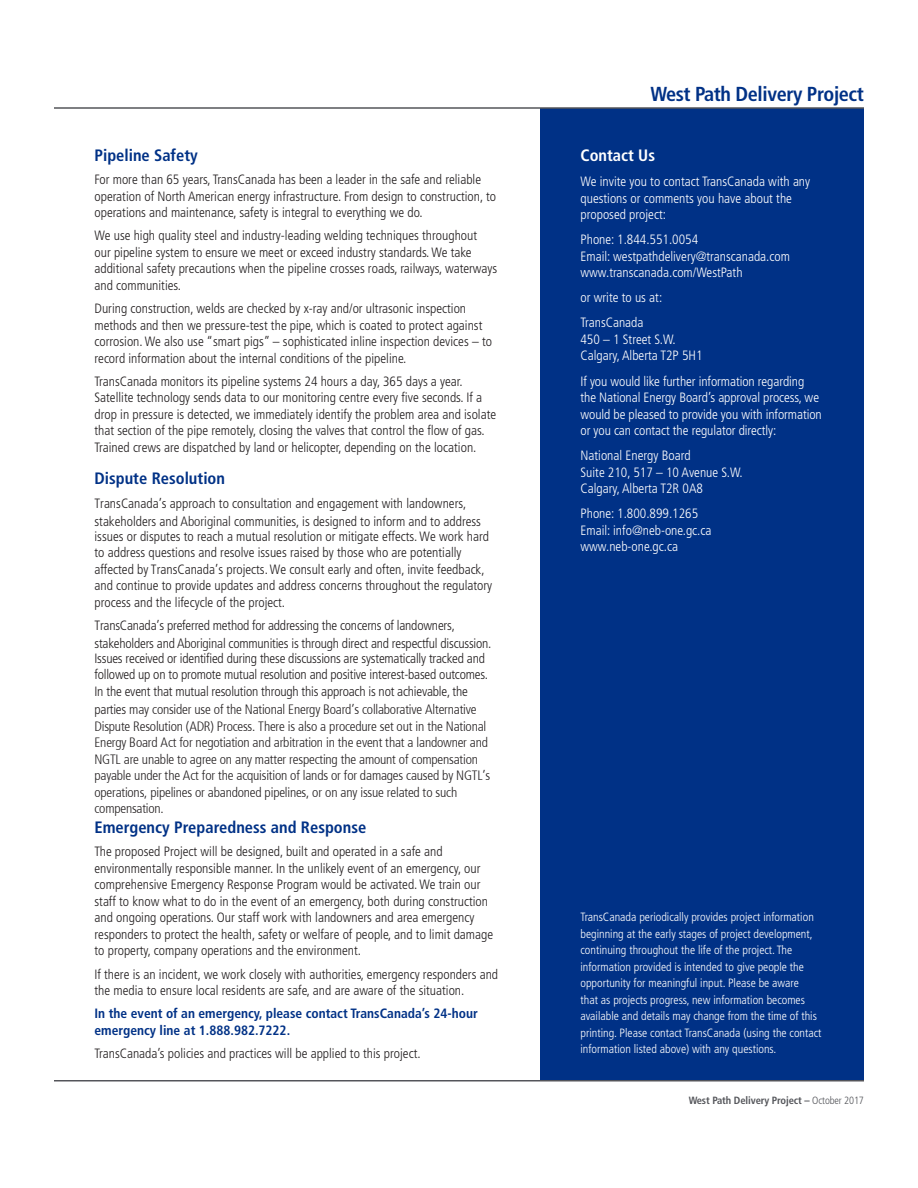
<style>
.page{position:relative;width:918px;height:1188px;background:#fff}
.page>*{position:absolute;margin:0;border:0;box-sizing:border-box;transform-origin:0 0}
.t1{font:700 condensed 20.25px "Frutiger";letter-spacing:-.02em;color:#003186}
.t2{font:700 condensed 16.5px "Frutiger";color:#003186}
.t3{font:700 condensed 16.5px "Frutiger";color:#fff}
.t4{font:300 condensed 13.5px/16.5px "Frutiger";color:#231f20}
.t5{font:300 condensed 13.5px/16.5px "Frutiger";color:#fff}
.t6{font:300 13.5px/16.5px "Frutiger TC Condensed";letter-spacing:-.015em;color:#231f20}
.t7{font:700 condensed 13.5px/16.5px "Frutiger";color:#003186}
.t8{font:300 condensed 12px/16.5px "Frutiger";color:#fff}
.t9{font:700 condensed 10.5px "Frutiger";letter-spacing:-.01em;color:#54555a}
.s1{font-family:"Frutiger TC Condensed";font-stretch:normal}
.s2{font-family:"Frutiger";font-stretch:condensed}
.s3{font-weight:300}
</style>
<div class="page">
<div style="left:540px;top:108px;width:324px;height:972px;background:#003186"></div>
<hr style="left:54px;top:107px;width:810px;height:2px;background:#54555a">
<hr style="left:54px;top:1080px;width:810px;height:2px;background:#54555a">
<p class="t2" style="left:94px;top:145px;width:105px">Pipeline Safety</p>
<p class="t4" style="left:94px;top:171px;width:403px">For more than 65 years, TransCanada has been a leader in the safe and reliable operation of North American energy infrastructure. From design to construction, to operations and maintenance, safety is integral to everything we do.</p>
<p class="t4" style="left:94px;top:228px;width:404px">We use high quality steel and industry-leading welding techniques throughout<br>our pipeline system to ensure we meet or exceed industry standards. We take additional safety precautions when the pipeline crosses roads, railways, waterways and communities.</p>
<p class="t4" style="left:94px;top:300px;width:399px">During construction, welds are checked by x-ray and/or ultrasonic inspection methods and then we pressure-test the pipe, which is coated to protect against corrosion. We also use “smart pigs” – sophisticated inline inspection devices – to record information about the internal conditions of the pipeline.</p>
<p class="t4" style="left:94px;top:373px;width:403px">TransCanada monitors its pipeline systems 24 hours a day, 365 days a year.<br>Satellite technology sends data to our monitoring centre every five seconds. If a drop in pressure is detected, we immediately identify the problem area and isolate that section of the pipe remotely, closing the valves that control the flow of gas.<br>Trained crews are dispatched by land or helicopter, depending on the location.</p>
<p class="t2" style="left:94px;top:469px;width:132px">Dispute Resolution</p>
<p class="t4" style="left:94px;top:494px;width:388px;line-height:18.5px">TransCanada’s approach to consultation and engagement with landowners, stakeholders and <span class="s1">Aboriginal</span> communities, is designed to inform and to address</p>
<p class="t4" style="left:95px;top:528px;width:399px">issues or disputes to reach a mutual resolution or mitigate effects. We work hard to address questions and resolve issues raised by those who are potentially affected by TransCanada’s projects. We consult early and often, invite feedback, and continue to provide updates and address concerns throughout the regulatory process and the lifecycle of the project.</p>
<p class="t4" style="left:94px;top:616px;width:399px;line-height:18.5px">TransCanada’s preferred method for addressing the concerns of landowners, stakeholders and <span class="s1">Aboriginal</span> communities is through direct and respectful discussion.</p>
<p class="t4" style="left:94px;top:650px;width:395px">Issues received or identified during these discussions are systematically tracked and followed up on to promote mutual resolution and positive interest-based outcomes.<br>In the event that mutual resolution through this approach is not achievable, the</p>
<p class="t6" style="left:94px;top:701px;width:397px"><span class="s2">parties</span> may consider use of the National Energy Board’s collaborative Alternative Dispute Resolution (ADR) Process. There is also a procedure set out in the National Energy Board Act for negotiation and arbitration in the event that a landowner and NGTL are unable to agree on any matter respecting the amount of compensation payable under the Act for the acquisition of lands or for damages caused by NGTL’s operations, pipelines or abandoned pipelines, or on any issue related to such compensation.</p>
<p class="t2" style="left:94px;top:818px;width:273px">Emergency Preparedness and Response</p>
<p class="t4" style="left:94px;top:844px;width:400px">The proposed Project will be designed, built and operated in a safe and environmentally responsible manner. In the unlikely event of an emergency, our comprehensive Emergency Response Program would be activated. We train our staff to know what to do in the event of an emergency, both during construction and ongoing operations. Our staff work with landowners and area emergency responders to protect the health, safety or welfare of people, and to limit damage to property, company operations and the environment.</p>
<p class="t4" style="left:94px;top:966px;width:405px">If there is an incident, we work closely with authorities, emergency responders and the media to ensure local residents are safe, and are aware of the situation.</p>
<p class="t7" style="left:94px;top:1006px;width:385px">In the event of an emergency, please contact TransCanada’s 24-hour emergency line at 1.888.982.7222.</p>
<p class="t4" style="left:94px;top:1045px;width:328px">TransCanada’s policies and practices will be applied to this project.</p>
<h1 class="t1" style="left:650px;top:82px;width:215px">West Path Delivery Project</h1>
<p class="t3" style="left:580px;top:145px;width:76px">Contact Us</p>
<p class="t5" style="left:580px;top:173px;width:231px">We invite you to contact TransCanada with any questions or comments you have about the proposed project:</p>
<p class="t5" style="left:580px;top:231px;width:211px">Phone: 1.844.551.0054<br>Email: westpathdelivery@transcanada.com www.transcanada.com/WestPath</p>
<p class="t5" style="left:580px;top:285px;width:83px;line-height:25.2px">or write to us at:<br>TransCanada</p>
<p class="t5" style="left:580px;top:331px;width:124px">450 – 1 Street S.W.<br>Calgary, Alberta T2P 5H1</p>
<p class="t5" style="left:580px;top:373px;width:243px">If you would like further information regarding the National Energy Board’s approval process, we would be pleased to provide you with information or you can contact the regulator directly:</p>
<p class="t5" style="left:580px;top:447px;width:164px">National Energy Board<br>Suite 210, 517 – 10 Avenue S.W.<br>Calgary, Alberta T2R 0A8</p>
<p class="t5" style="left:580px;top:506px;width:133px">Phone: 1.800.899.1265<br>Email: info@neb-one.gc.ca www.neb-one.gc.ca</p>
<p class="t8" style="left:580px;top:909px;width:243px">TransCanada periodically provides project information beginning at the early stages of project development, continuing throughout the life of the project. The information provided is intended to give people the opportunity for meaningful input. Please be aware<br>that as projects progress, new information becomes available and details may change from the time of this printing. Please contact TransCanada (using the contact information listed above) with any questions.</p>
<p class="t9" style="left:689px;top:1094px;width:177px">West Path Delivery Project – <span class="s3">October 2017</span></p>
</div>
